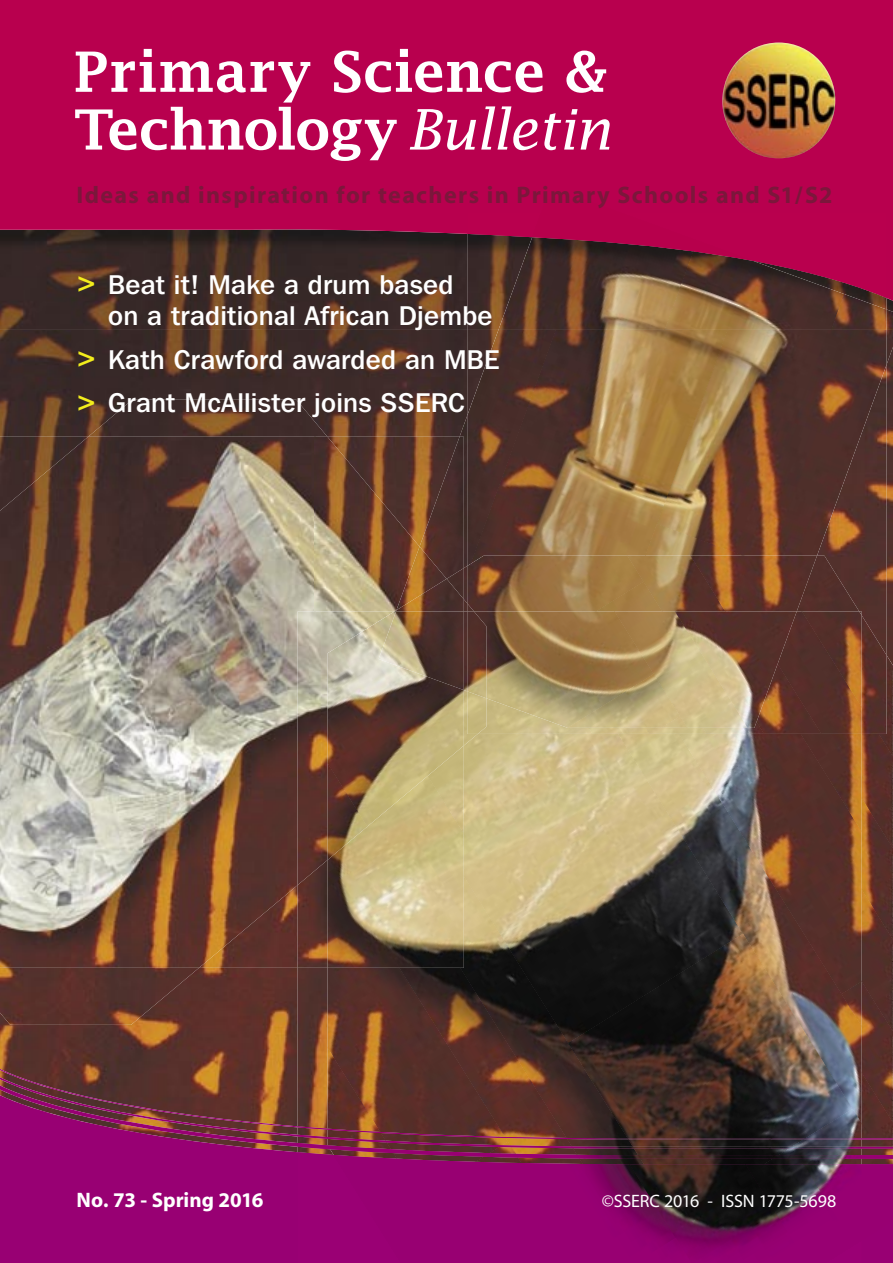
<style>
.page{position:relative;width:893px;height:1263px;background:#fff}
.page>*{position:absolute;margin:0;border:0;box-sizing:border-box;transform-origin:0 0}
.t1{font:600 55.65px "Lucida Fax";letter-spacing:.005em;color:#fff}
.t2{font:600 55.5px "Lucida Fax";letter-spacing:-.035em;color:#fff}
.t3{font:500 27px/31.5px "Franklin Gothic IT Cby BT";letter-spacing:.01em;color:#fff}
.t4{font:700 24px "Myriad";letter-spacing:.055em;color:#7b173b}
.t5{font:700 21px "Myriad";color:#fff}
.t6{font:18px "Myriad";letter-spacing:-.01em;color:#fff}
.s1{font-weight:400;font-style:italic;font-size:55.95px}
.s2{font-weight:600;color:#f2ed1c}
</style>
<div class="page">
<img style="left:0;top:330px;width:893px;height:730px">
<img style="left:0;top:310px;width:467px;height:20px">
<svg style="left:0;top:0;width:893px;height:310px;background:#a30747"></svg>
<div style="left:0;top:1159px;width:893px;height:104px;background:#980073"></div>
<svg style="left:0;top:1060px;width:298px;height:9px;background:#673c2b"></svg>
<svg style="left:0;top:1069px;width:298px;height:8px;background:#6f412b"></svg>
<svg style="left:0;top:1077px;width:298px;height:82px;background:#7e254c"></svg>
<img style="left:722px;top:43px;width:113px;height:115px;border-radius:50%">
<img style="left:298px;top:968px;width:30px;height:184px">
<div style="left:298px;top:1152px;width:564px;height:111px;background:#9a0074"></div>
<img style="left:298px;top:1126px;width:30px;height:4px">
<img style="left:298px;top:1135px;width:30px;height:4px">
<img style="left:298px;top:1143px;width:30px;height:6px">
<img style="left:886px;top:655px;width:7px;height:66px">
<img style="left:862px;top:721px;width:31px;height:67px">
<img style="left:862px;top:788px;width:31px;height:67px">
<img style="left:862px;top:855px;width:31px;height:107px">
<img style="left:862px;top:962px;width:31px;height:108px">
<img style="left:862px;top:1070px;width:31px;height:170px">
<img style="left:862px;top:1138px;width:31px;height:1px">
<img style="left:862px;top:1147px;width:31px;height:1px">
<img style="left:862px;top:1155px;width:31px;height:4px">
<img style="left:464px;top:734px;width:142px;height:133px">
<img style="left:606px;top:734px;width:256px;height:374px">
<img style="left:328px;top:968px;width:70px;height:53px">
<img style="left:464px;top:867px;width:186px;height:71px">
<img style="left:677px;top:734px;width:185px;height:232px">
<img style="left:328px;top:1021px;width:70px;height:143px">
<img style="left:398px;top:938px;width:170px;height:191px">
<img style="left:792px;top:734px;width:70px;height:118px">
<img style="left:568px;top:933px;width:285px;height:196px">
<img style="left:841px;top:966px;width:21px;height:72px">
<img style="left:721px;top:1108px;width:141px;height:21px">
<div style="left:334px;top:1159px;width:110px;height:104px;background:#980072"></div>
<div style="left:444px;top:1159px;width:68px;height:104px;background:#980072"></div>
<img style="left:512px;top:1159px;width:110px;height:104px">
<img style="left:622px;top:1159px;width:110px;height:104px">
<img style="left:732px;top:1159px;width:122px;height:104px">
<img style="left:633px;top:1237px;width:70px;height:26px">
<img style="left:800px;top:1159px;width:62px;height:86px">
<img style="left:328px;top:1129px;width:67px;height:8px">
<img style="left:395px;top:1129px;width:68px;height:8px">
<img style="left:463px;top:1129px;width:110px;height:8px">
<img style="left:573px;top:1129px;width:68px;height:8px">
<img style="left:641px;top:1129px;width:110px;height:8px">
<img style="left:751px;top:1129px;width:111px;height:8px">
<img style="left:328px;top:1137px;width:67px;height:8px">
<img style="left:395px;top:1137px;width:68px;height:8px">
<img style="left:463px;top:1137px;width:110px;height:8px">
<img style="left:573px;top:1137px;width:68px;height:8px">
<img style="left:641px;top:1137px;width:111px;height:8px">
<img style="left:752px;top:1137px;width:110px;height:8px">
<img style="left:328px;top:1145px;width:68px;height:14px">
<img style="left:396px;top:1145px;width:68px;height:14px">
<img style="left:464px;top:1145px;width:110px;height:14px">
<img style="left:574px;top:1145px;width:68px;height:14px">
<img style="left:642px;top:1145px;width:111px;height:14px">
<img style="left:753px;top:1145px;width:109px;height:14px">
<img style="left:817px;top:566px;width:69px;height:168px">
<img style="left:486px;top:728px;width:84px;height:6px">
<img style="left:570px;top:728px;width:66px;height:6px">
<img style="left:636px;top:728px;width:65px;height:6px">
<img style="left:767px;top:635px;width:66px;height:99px">
<img style="left:800px;top:611px;width:62px;height:116px">
<img style="left:701px;top:728px;width:66px;height:6px">
<img style="left:467px;top:237px;width:31px;height:93px">
<img style="left:467px;top:213px;width:65px;height:24px">
<div style="left:753px;top:213px;width:133px;height:81px;background:#b9004e"></div>
<img style="left:541px;top:200px;width:79px;height:13px">
<img style="left:886px;top:309px;width:7px;height:56px">
<img style="left:460px;top:416px;width:7px;height:150px">
<img style="left:464px;top:566px;width:3px;height:33px">
<img style="left:729px;top:330px;width:157px;height:236px">
<img style="left:559px;top:330px;width:170px;height:226px">
<img style="left:467px;top:330px;width:92px;height:226px">
<img style="left:639px;top:524px;width:119px;height:32px">
<img style="left:498px;top:237px;width:164px;height:93px">
<img style="left:662px;top:240px;width:183px;height:90px">
<img style="left:827px;top:294px;width:59px;height:36px">
<img style="left:532px;top:213px;width:221px;height:48px">
<img style="left:467px;top:556px;width:148px;height:55px">
<img style="left:615px;top:556px;width:74px;height:55px">
<img style="left:552px;top:581px;width:120px;height:30px">
<img style="left:689px;top:556px;width:128px;height:55px">
<img style="left:486px;top:611px;width:115px;height:117px">
<img style="left:601px;top:611px;width:70px;height:63px">
<img style="left:671px;top:611px;width:126px;height:117px">
<img style="left:566px;top:674px;width:114px;height:54px">
<img style="left:636px;top:716px;width:70px;height:12px">
<img style="left:315px;top:885px;width:13px;height:83px">
<img style="left:328px;top:833px;width:136px;height:135px">
<img style="left:424px;top:833px;width:40px;height:18px">
<img style="left:420px;top:437px;width:44px;height:131px">
<img style="left:447px;top:568px;width:17px;height:11px">
<img style="left:88px;top:400px;width:239px;height:37px">
<img style="left:464px;top:691px;width:14px;height:55px">
<img style="left:467px;top:698px;width:19px;height:36px">
<img style="left:464px;top:611px;width:3px;height:80px">
<svg style="left:464px;top:599px;width:10px;height:12px"></svg>
<img style="left:467px;top:611px;width:19px;height:87px">
<img style="left:0;top:968px;width:199px;height:57px">
<img style="left:0;top:437px;width:315px;height:531px">
<img style="left:314px;top:437px;width:106px;height:174px">
<img style="left:298px;top:611px;width:96px;height:274px">
<img style="left:328px;top:611px;width:136px;height:222px">
<img style="left:328px;top:758px;width:43px;height:102px">
<img style="left:396px;top:547px;width:51px;height:32px">
<img style="left:396px;top:579px;width:68px;height:32px">
<h1 class="t1" style="left:74px;top:40px;width:536px">Primary Science &amp;</h1>
<h2 class="t2" style="left:74px;top:98px;width:539px">Technology <span class="s1">Bulletin</span></h2>
<p class="t4" style="left:77px;top:183px;width:757px">Ideas and inspiration for teachers in Primary Schools and S1/S2</p>
<p class="t3" style="left:108px;top:268px;width:386px;text-indent:-33px"><span class="s2">&gt;</span> Beat it! Make a drum based<br>on a traditional African Djembe</p>
<p class="t3" style="left:75px;top:337px;width:426px;line-height:43.5px"><span class="s2">&gt;</span> Kath Crawford awarded an MBE <span class="s2">&gt;</span> Grant McAllister joins SSERC</p>
<p class="t5" style="left:77px;top:1189px;width:188px">No. 73 - Spring 2016</p>
<p class="t6" style="left:602px;top:1192px;width:236px">©SSERC 2016 - ISSN 1775-5698</p>
</div>
